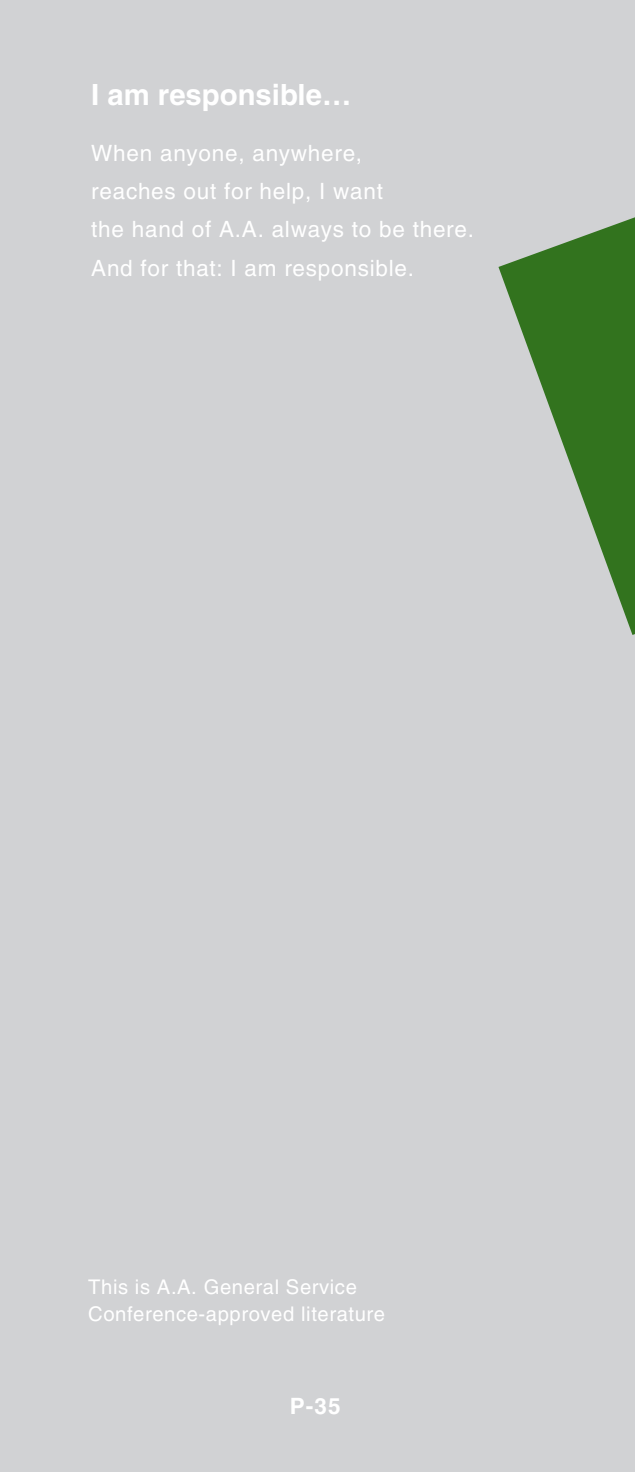
<style>
.page{position:relative;width:635px;height:1472px;background:#fff}
.page>*{position:absolute;margin:0;border:0;box-sizing:border-box;transform-origin:0 0}
.t1{font:700 29.25px "Helvetica";color:#fff}
.t2{font:22.5px/38.2px "Helvetica";letter-spacing:.035em;color:#fff}
.t3{font:700 22.5px "Helvetica";color:#fff}
.t4{font:20.25px/27px "Helvetica";letter-spacing:.03em;color:#fff}
</style>
<div class="page">
<svg style="left:634px;top:0;width:1px;height:1472px"></svg>
<div style="left:0;top:0;width:634px;height:1472px;background:#d1d2d4"></div>
<svg style="left:498px;top:217px;width:136px;height:418px"></svg>
<h1 class="t1" style="left:91px;top:83px;width:261px">I am responsible…</h1>
<p class="t2" style="left:91px;top:136px;width:384px">When anyone, anywhere,<br>reaches out for help, I want<br>the hand of A.A. always to be there.<br>And for that: I am responsible.</p>
<p class="t4" style="left:88px;top:1275px;width:298px">This is A.A. General Service<br>Conference-approved literature</p>
<p class="t3" style="left:290px;top:1397px;width:52px">P-35</p>
</div>
